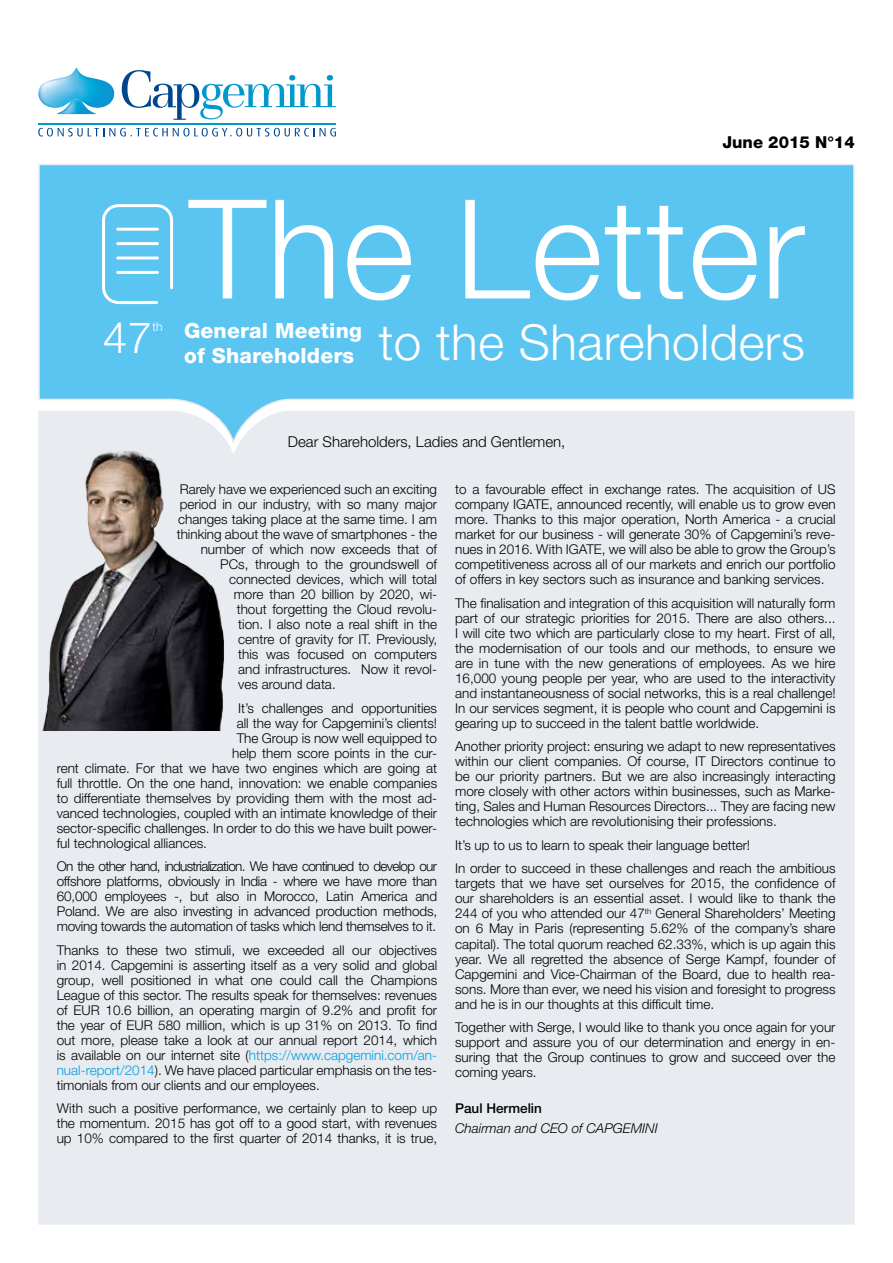
<style>
.page{position:relative;width:893px;height:1263px;background:#fff}
.page>*{position:absolute;margin:0;border:0;box-sizing:border-box;transform-origin:0 0}
.t1{font:300 138px "Helvetica Neue LT Std";letter-spacing:.01em;color:#fff}
.t2{font:300 49.5px "Helvetica Neue LT Std";letter-spacing:.01em;color:#fff}
.t3{font:800 21px/25.2px "Helvetica Neue LT Std";letter-spacing:.01em;color:#fff}
.t4{font:800 16.5px "Helvetica Neue LT Std";color:#000}
.t5{font:300 15px "Helvetica Neue LT Std";color:#000}
.t6{font:300 13.5px/15px "Helvetica Neue LT Std";color:#000;text-align:justify}
.t7{font:italic 300 13.5px "Helvetica Neue LT Std";color:#000}
.t8{font:500 13.5px "Helvetica Neue LT Std";color:#000}
.t9{font:300 12.3px "Helvetica Neue LT Std";color:#fff}
.s1{color:#009fe3}
</style>
<div class="page">
<div style="left:38px;top:450px;width:817px;height:775px;background:#e8ebf0"></div>
<svg style="left:38px;top:164px;width:817px;height:286px;background:#72cbf2"></svg>
<svg style="left:38px;top:68px;width:76px;height:46px"></svg>
<svg style="left:122px;top:70px;width:214px;height:50px"></svg>
<svg style="left:38px;top:128px;width:298px;height:9px"></svg>
<hr style="left:39px;top:123px;width:297px;height:1px;background:#0099ce">
<img style="left:38px;top:410px;width:212px;height:321px">
<svg style="left:101px;top:203px;width:74px;height:103px;background:#78cff4"></svg>
<p class="t4" style="left:722px;top:132px;width:134px">June 2015 N°14</p>
<h1 class="t1" style="left:189px;top:165px;width:617px">The Letter</h1>
<h2 class="t2" style="left:379px;top:312px;width:428px">to the Shareholders</h2>
<p class="t9" style="left:152px;top:319px;width:12px">th</p>
<h3 class="t3" style="left:103px;top:318px;width:260px;text-indent:81px">General Meeting<br><sup>47</sup> of Shareholders</h3>
<p class="t5" style="left:288px;top:433px;width:279px">Dear Shareholders, Ladies and Gentlemen,</p>
<p class="t6" style="left:180px;top:482px;width:259px">Rarely have we experienced such an exciting</p>
<p class="t6" style="left:180px;top:497px;width:259px">period in our industry, with so many major</p>
<p class="t6" style="left:178px;top:512px;width:260px">changes taking place at the same time. I am</p>
<p class="t6" style="left:177px;top:527px;width:262px">thinking about the wave of smartphones - the</p>
<p class="t6" style="left:201px;top:542px;width:238px">number of which now exceeds that of</p>
<p class="t6" style="left:220px;top:557px;width:218px">PCs, through to the groundswell of</p>
<p class="t6" style="left:229px;top:572px;width:209px">connected devices, which will total</p>
<p class="t6" style="left:234px;top:587px;width:205px">more than 20 billion by 2020, wi-</p>
<p class="t6" style="left:237px;top:602px;width:202px">thout forgetting the Cloud revolu-</p>
<p class="t6" style="left:238px;top:617px;width:200px">tion. I also note a real shift in the</p>
<p class="t6" style="left:238px;top:632px;width:200px">centre of gravity for IT. Previously,</p>
<p class="t6" style="left:238px;top:647px;width:200px">this was focused on computers</p>
<p class="t6" style="left:238px;top:662px;width:200px">and infrastructures. Now it revol-</p>
<p class="t6" style="left:238px;top:677px;width:99px">ves around data.</p>
<p class="t6" style="left:238px;top:700px;width:200px">It’s challenges and opportunities</p>
<p class="t6" style="left:237px;top:715px;width:202px">all the way for Capgemini’s clients!</p>
<p class="t6" style="left:237px;top:730px;width:202px">The Group is now well equipped to</p>
<p class="t6" style="left:232px;top:745px;width:206px">help them score points in the cur-</p>
<p class="t6" style="left:57px;top:760px;width:382px">rent climate. For that we have two engines which are going at</p>
<p class="t6" style="left:57px;top:775px;width:382px">full throttle. On the one hand, innovation: we enable companies</p>
<p class="t6" style="left:57px;top:790px;width:382px">to differentiate themselves by providing them with the most ad-</p>
<p class="t6" style="left:57px;top:805px;width:382px">vanced technologies, coupled with an intimate knowledge of their</p>
<p class="t6" style="left:57px;top:820px;width:382px">sector-specific challenges. In order to do this we have built power-</p>
<p class="t6" style="left:57px;top:835px;width:152px">ful technological alliances.</p>
<p class="t6" style="left:57px;top:859px;width:382px">On the other hand, industrialization. We have continued to develop our offshore platforms, obviously in India - where we have more than 60,000 employees -, but also in Morocco, Latin America and Poland. We are also investing in advanced production methods, moving towards the automation of tasks which lend themselves to it.</p>
<p class="t6" style="left:57px;top:942px;width:382px">Thanks to these two stimuli, we exceeded all our objectives in 2014. Capgemini is asserting itself as a very solid and global group, well positioned in what one could call the Champions League of this sector. The results speak for themselves: revenues of EUR 10.6 billion, an operating margin of 9.2% and profit for the year of EUR 580 million, which is up 31% on 2013. To find out more, please take a look at our annual report 2014, which is available on our internet site (<span class="s1">https://www.capgemini.com/an&shy;nual-report/2014</span>). We have placed particular emphasis on the tes&shy;timonials from our clients and our employees.</p>
<p class="t6" style="left:57px;top:1101px;width:382px">With such a positive performance, we certainly plan to keep up the momentum. 2015 has got off to a good start, with revenues up 10% compared to the first quarter of 2014 thanks, it is true,</p>
<p class="t6" style="left:455px;top:482px;width:382px">to a favourable effect in exchange rates. The acquisition of US company IGATE, announced recently, will enable us to grow even more. Thanks to this major operation, North America - a crucial market for our business - will generate 30% of Capgemini’s reve&shy;nues in 2016. With IGATE, we will also be able to grow the Group’s competitiveness across all of our markets and enrich our portfolio of offers in key sectors such as insurance and banking services.</p>
<p class="t6" style="left:455px;top:595px;width:382px">The finalisation and integration of this acquisition will naturally form part of our strategic priorities for 2015. There are also others...<br>I will cite two which are particularly close to my heart. First of all, the modernisation of our tools and our methods, to ensure we are in tune with the new generations of employees. As we hire 16,000 young people per year, who are used to the interactivity and instantaneousness of social networks, this is a real challenge!<br>In our services segment, it is people who count and Capgemini is gearing up to succeed in the talent battle worldwide.</p>
<p class="t6" style="left:455px;top:739px;width:382px">Another priority project: ensuring we adapt to new representatives within our client companies. Of course, IT Directors continue to be our priority partners. But we are also increasingly interacting more closely with other actors within businesses, such as Marke&shy;ting, Sales and Human Resources Directors... They are facing new technologies which are revolutionising their professions.</p>
<p class="t6" style="left:455px;top:833px;width:382px;line-height:23.5px">It’s up to us to learn to speak their language better!<br>In order to succeed in these challenges and reach the ambitious</p>
<p class="t6" style="left:455px;top:876px;width:382px">targets that we have set ourselves for 2015, the confidence of our shareholders is an essential asset. I would like to thank the 244 of you who attended our 47<sup>th</sup> General Shareholders’ Meeting on 6 May in Paris (representing 5.62% of the company’s share capital). The total quorum reached 62.33%, which is up again this year. We all regretted the absence of Serge Kampf, founder of Capgemini and Vice-Chairman of the Board, due to health rea&shy;sons. More than ever, we need his vision and foresight to progress and he is in our thoughts at this difficult time.</p>
<p class="t6" style="left:455px;top:1019px;width:382px">Together with Serge, I would like to thank you once again for your support and assure you of our determination and energy in en&shy;suring that the Group continues to grow and succeed over the coming years.</p>
<p class="t8" style="left:455px;top:1100px;width:88px">Paul Hermelin</p>
<p class="t7" style="left:455px;top:1120px;width:204px">Chairman and CEO of CAPGEMINI</p>
</div>
